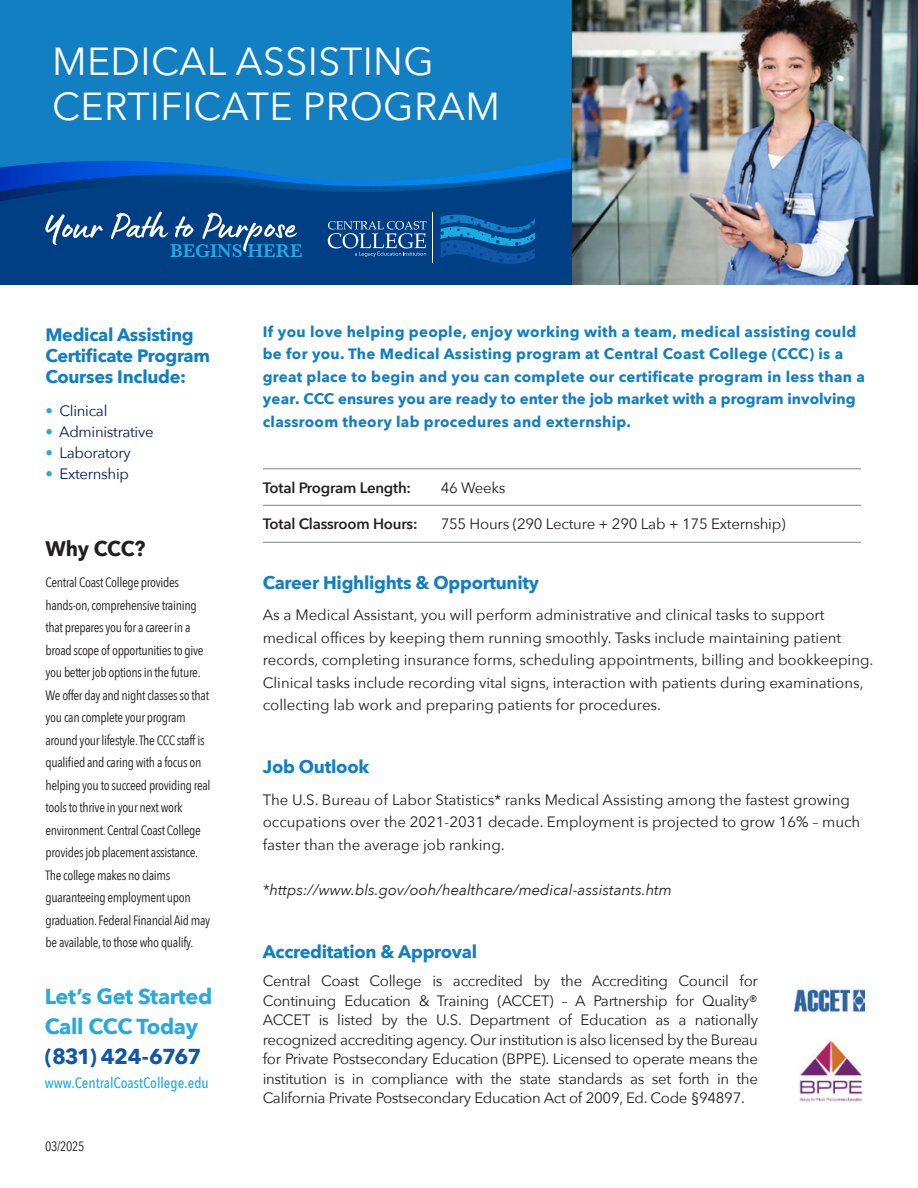
<style>
.page{position:relative;width:918px;height:1188px;background:#fff}
.page>*{position:absolute;margin:0;border:0;box-sizing:border-box;transform-origin:0 0}
.t1{font:39px/45px "Avenir Next";letter-spacing:.01em;color:#fff}
.t2{font:700 21.6px/30px "Avenir Next";letter-spacing:-.015em;color:#24aae1}
.t3{font:700 21.6px "Avenir Next";letter-spacing:-.055em;color:#1057a7}
.t4{font:700 21px "Avenir Next";letter-spacing:-.015em;color:#231f20;scale:.95 1}
.t5{font:600 19.2px "Baskerville";color:#24aae1}
.t6{font:700 18px/21px "Avenir Next";letter-spacing:-.015em;color:#127fc3}
.t7{font:15px/22.5px "Avenir Next";color:#231f20}
.t8{font:700 15px/22.5px "Avenir Next";letter-spacing:.02em;color:#127fc3}
.t9{font:italic 15px "Avenir Next";color:#231f20}
.t10{font:15px "Avenir Next";letter-spacing:-.02em;color:#001e5b}
.t11{font:600 15px "Avenir Next";letter-spacing:-.015em;color:#231f20}
.t12{font:500 15px "Avenir Next Condensed";color:#24aae1}
.t13{font:13.5px/22.5px "Avenir Next Condensed";letter-spacing:-.025em;color:#231f20}
.s1{color:#24aae1}
</style>
<div class="page">
<img style="left:572px;top:0;width:346px;height:285px">
<div style="left:0;top:0;width:572px;height:285px;background:#013f85"></div>
<svg style="left:0;top:0;width:571px;height:199px;background:#0f77be"></svg>
<hr style="left:263px;top:505px;width:598px;height:1px;background:#808285">
<hr style="left:263px;top:542px;width:598px;height:1px;background:#808285">
<hr style="left:263px;top:468px;width:598px;height:1px;background:#808285">
<svg style="left:45px;top:214px;width:58px;height:31px"></svg>
<svg style="left:110px;top:212px;width:59px;height:28px"></svg>
<svg style="left:175px;top:216px;width:19px;height:21px"></svg>
<svg style="left:202px;top:213px;width:95px;height:39px"></svg>
<img style="left:795px;top:989px;width:70px;height:25px">
<img style="left:799px;top:1040px;width:64px;height:62px">
<hr style="left:433px;top:212px;width:1px;height:50px;background:#fff">
<svg style="left:441px;top:214px;width:94px;height:50px"></svg>
<svg style="left:328px;top:221px;width:98px;height:36px"></svg>
<h1 class="t1" style="left:52px;top:37px;width:449px">MEDICAL ASSISTING<br>CERTIFICATE PROGRAM</h1>
<p class="t5" style="left:170px;top:238px;width:134px">BEGINS HERE</p>
<p class="t6" style="left:45px;top:324px;width:166px">Medical Assisting<br>Certificate Program<br>Courses Include:</p>
<p class="t10" style="left:45px;top:398px;width:64px"><span class="s1">•</span> Clinical</p>
<p class="t10" style="left:45px;top:419px;width:110px"><span class="s1">•</span> Administrative</p>
<p class="t10" style="left:45px;top:440px;width:87px"><span class="s1">•</span> Laboratory</p>
<p class="t10" style="left:45px;top:461px;width:85px"><span class="s1">•</span> Externship</p>
<h3 class="t4" style="left:46px;top:530px;width:106px">Why CCC?</h3>
<p class="t13" style="left:46px;top:571px;width:167px">Central Coast College provides hands-on, comprehensive training that prepares you for a career in a broad scope of opportunities to give you better job options in the future.<br>We offer day and night classes so that you can complete your program around your lifestyle. The CCC staff is qualified and caring with a focus on helping you to succeed providing real tools to thrive in your next work environment. Central Coast College provides job placement assistance.<br>The college makes no claims guaranteeing employment upon graduation. Federal Financial Aid may be available, to those who qualify.</p>
<h2 class="t2" style="left:45px;top:981px;width:169px">Let’s Get Started<br>Call CCC Today</h2>
<h2 class="t3" style="left:45px;top:1038px;width:158px">(831) 424-6767</h2>
<p class="t12" style="left:45px;top:1074px;width:165px">www.CentralCoastCollege.edu</p>
<p class="t13" style="left:45px;top:1135px;width:41px">03/2025</p>
<p class="t8" style="left:263px;top:320px;width:604px">If you love helping people, enjoy working with a team, medical assisting could be for you. The Medical Assisting program at Central Coast College (CCC) is a great place to begin and you can complete our certificate program in less than a year. CCC ensures you are ready to enter the job market with a program involving classroom theory lab procedures and externship.</p>
<p class="t11" style="left:263px;top:475px;width:150px">Total Program Length:</p>
<p class="t7" style="left:441px;top:476px;width:66px">46 Weeks</p>
<p class="t11" style="left:263px;top:511px;width:156px">Total Classroom Hours:</p>
<p class="t7" style="left:441px;top:512px;width:346px">755 Hours (290 Lecture + 290 Lab + 175 Externship)</p>
<p class="t6" style="left:263px;top:572px;width:278px">Career Highlights &amp; Opportunity</p>
<p class="t7" style="left:263px;top:603px;width:612px">As a Medical Assistant, you will perform administrative and clinical tasks to support medical offices by keeping them running smoothly. Tasks include maintaining patient records, completing insurance forms, scheduling appointments, billing and bookkeeping.<br>Clinical tasks include recording vital signs, interaction with patients during examinations, collecting lab work and preparing patients for procedures.</p>
<p class="t6" style="left:263px;top:756px;width:108px">Job Outlook</p>
<p class="t7" style="left:263px;top:788px;width:599px">The U.S. Bureau of Labor Statistics* ranks Medical Assisting among the fastest growing occupations over the 2021-2031 decade. Employment is projected to grow 16% – much faster than the average job ranking.</p>
<p class="t9" style="left:263px;top:877px;width:411px">*https://www.bls.gov/ooh/healthcare/medical-assistants.htm</p>
<p class="t6" style="left:263px;top:941px;width:216px">Accreditation &amp; Approval</p>
<p class="t7" style="left:263px;top:971px;width:497px;line-height:19.5px;text-align:justify">Central Coast College is accredited by the Accrediting Council for Continuing Education &amp; Training (ACCET) – A Partnership for Quality® ACCET is listed by the U.S. Department of Education as a nationally recognized accrediting agency. Our institution is also licensed by the Bureau for Private Postsecondary Education (BPPE). Licensed to operate means the institution is in compliance with the state standards as set forth in the California Private Postsecondary Education Act of 2009, Ed. Code §94897.</p>
</div>
